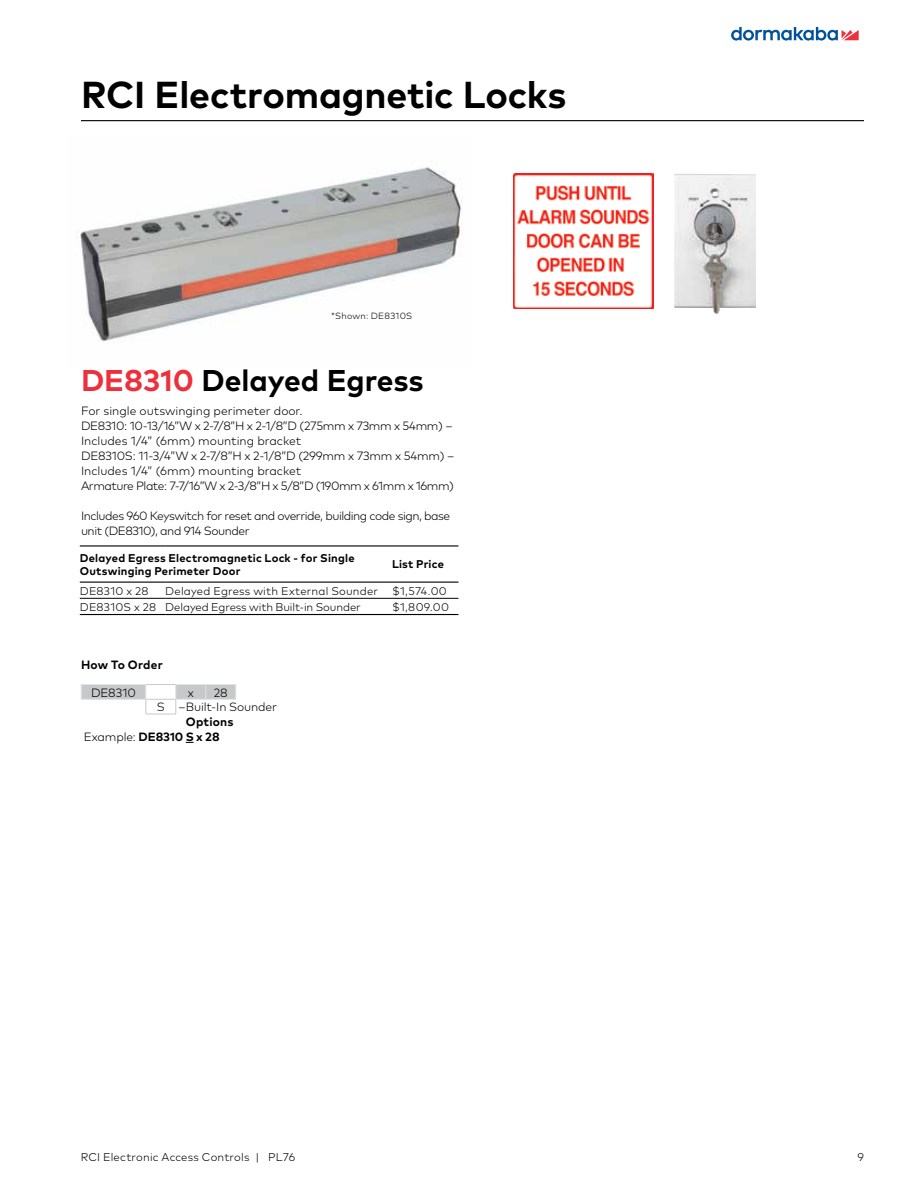
<style>
.page{position:relative;width:918px;height:1188px;background:#fff}
.page>*{position:absolute;margin:0;border:0;box-sizing:border-box;transform-origin:0 0}
.t1{font:700 37.5px "Mark Pro";letter-spacing:-.005em;color:#000}
.t2{font:700 30px "Mark Pro";color:#000}
.t3{font:300 12px/15px "Mark Pro";color:#000}
.t4{font:300 12px/15px "Mark Pro";letter-spacing:-.04em;color:#000}
.t5{font:700 12px/14.7px "Mark Pro";letter-spacing:.01em;color:#000}
.t6{font:300 12px/14.7px "Mark Pro";letter-spacing:-.02em;color:#000}
.t7{font:300 11.25px/15.9px "Mark Pro";letter-spacing:.015em;color:#000}
.t8{font:700 11.25px/13.5px "Mark Pro";letter-spacing:.02em;color:#000}
.t9{font:300 9px "Mark Pro";letter-spacing:.025em;color:#000}
.s1{color:#ee303c}
.s2{font-weight:300}
</style>
<div class="page">
<svg style="left:731px;top:27px;width:128px;height:14px"></svg>
<img style="left:76px;top:165px;width:387px;height:176px">
<hr style="left:146px;top:684px;width:30px;height:1px;background:#c7c8ca">
<hr style="left:146px;top:714px;width:30px;height:1px;background:#c7c8ca">
<hr style="left:81px;top:684px;width:65px;height:1px;background:#e1e2e3">
<hr style="left:176px;top:684px;width:30px;height:1px;background:#e1e2e3">
<hr style="left:206px;top:684px;width:30px;height:1px;background:#e1e2e3">
<svg style="left:81px;top:685px;width:155px;height:29px"></svg>
<hr style="left:81px;top:120px;width:783px;height:1px;background:#000">
<img style="left:513px;top:174px;width:140px;height:135px">
<img style="left:674px;top:174px;width:82px;height:140px">
<hr style="left:392px;top:545px;width:66px;height:2px;background:#000">
<hr style="left:392px;top:582px;width:66px;height:1px;background:#000">
<hr style="left:80px;top:598px;width:85px;height:1px;background:#000">
<hr style="left:165px;top:598px;width:227px;height:1px;background:#000">
<hr style="left:392px;top:598px;width:66px;height:1px;background:#000">
<hr style="left:80px;top:614px;width:85px;height:1px;background:#000">
<hr style="left:165px;top:614px;width:227px;height:1px;background:#000">
<hr style="left:392px;top:614px;width:66px;height:1px;background:#000">
<hr style="left:80px;top:545px;width:85px;height:2px;background:#000">
<hr style="left:165px;top:545px;width:227px;height:2px;background:#000">
<hr style="left:80px;top:582px;width:85px;height:1px;background:#000">
<hr style="left:165px;top:582px;width:227px;height:1px;background:#000">
<h1 class="t1" style="left:81px;top:66px;width:487px">RCI Electromagnetic Locks</h1>
<p class="t9" style="left:331px;top:309px;width:83px">*Shown: DE8310S</p>
<h2 class="t2" style="left:81px;top:358px;width:344px"><span class="s1">DE8310</span> Delayed Egress</h2>
<p class="t3" style="left:81px;top:402px;width:375px">For single outswinging perimeter door.<br>DE8310: 10-13/16”W x 2-7/8”H x 2-1/8”D (275mm x 73mm x 54mm) – Includes 1/4” (6mm) mounting bracket<br>DE8310S: 11-3/4”W x 2-7/8”H x 2-1/8”D (299mm x 73mm x 54mm) – Includes 1/4” (6mm) mounting bracket<br>Armature Plate: 7-7/16”W x 2-3/8”H x 5/8”D (190mm x 61mm x 16mm)</p>
<p class="t4" style="left:81px;top:507px;width:371px">Includes 960 Keyswitch for reset and override, building code sign, base unit (DE8310), and 914 Sounder</p>
<p class="t8" style="left:80px;top:550px;width:276px">Delayed Egress Electromagnetic Lock - for Single<br>Outswinging Perimeter Door</p>
<p class="t8" style="left:392px;top:557px;width:53px">List Price</p>
<p class="t7" style="left:80px;top:582px;width:70px">DE8310 x 28</p>
<p class="t7" style="left:80px;top:582px;width:369px;text-indent:85px">Delayed Egress with External Sounder $1,574.00<br>DE8310S x 28 Delayed Egress with Built-in Sounder</p>
<p class="t7" style="left:392px;top:598px;width:59px">$1,809.00</p>
<p class="t5" style="left:81px;top:657px;width:83px">How To Order</p>
<p class="t6" style="left:91px;top:684px;width:46px">DE8310</p>
<p class="t6" style="left:188px;top:684px;width:8px">x</p>
<p class="t6" style="left:157px;top:684px;width:122px;text-indent:57px">28<br>S –Built-In Sounder</p>
<p class="t5" style="left:84px;top:713px;width:151px;text-indent:102px">Options<br><span class="s2">Example:</span> DE8310 S x 28</p>
<p class="t7" style="left:81px;top:1149px;width:216px">RCI Electronic Access Controls | PL76</p>
<p class="t7" style="left:858px;top:1148px;width:8px">9</p>
</div>
